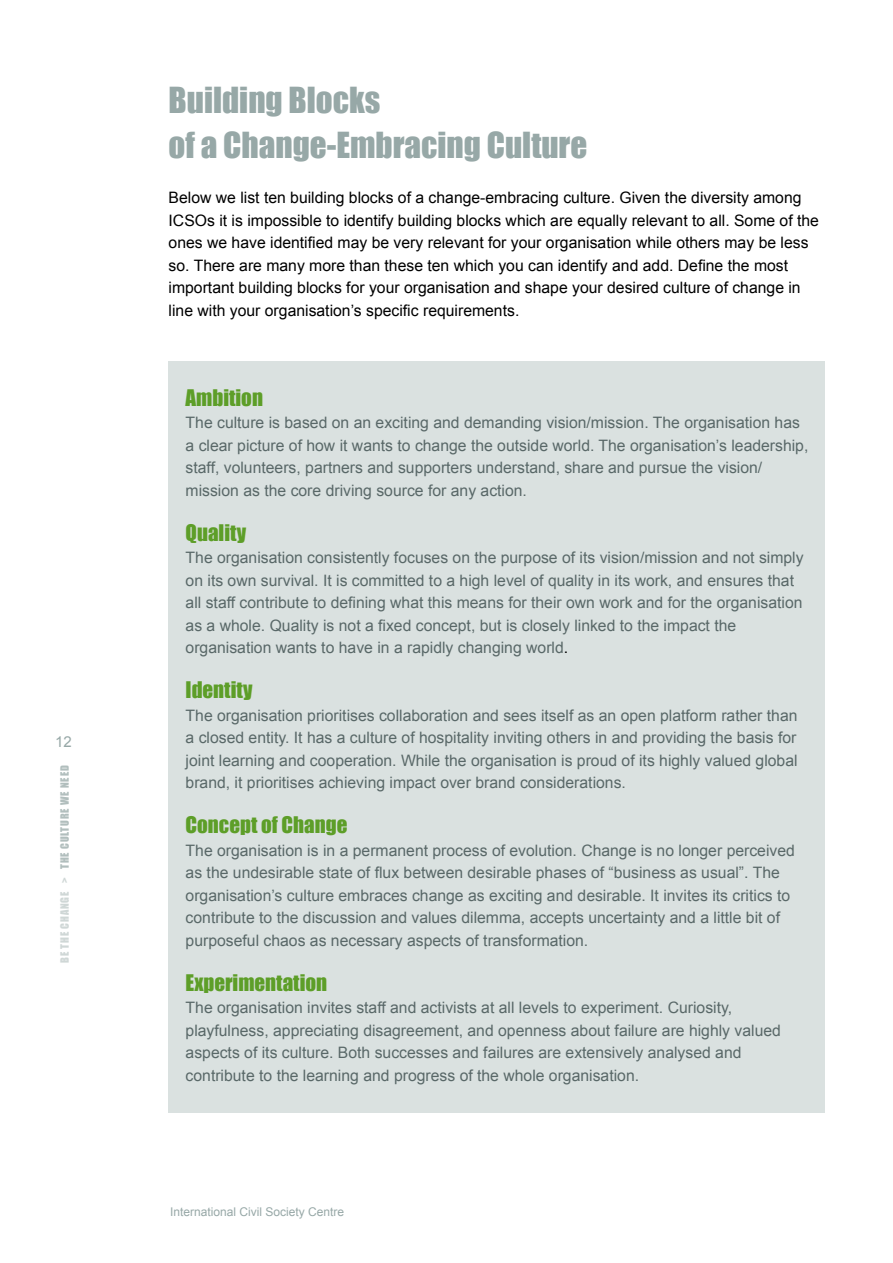
<style>
.page{position:relative;width:893px;height:1263px;background:#fff}
.page>*{position:absolute;margin:0;border:0;box-sizing:border-box;transform-origin:0 0}
.t1{font:33px/45px "Impact";color:#97a8a7}
.t2{font:21px "Impact";color:#5d9e28}
.t3{font:15.75px/22.5px "Arial";color:#596868}
.t4{font:15.75px/22.5px "Arial";color:#000}
.t5{font:15px "Arial";color:#97a8a7}
.t6{font:12px "Arial";color:#97a8a7}
.t7{font:10.5px "Impact";letter-spacing:.075em;color:#b1bebd}
.s1{color:#cfd7d6}
.s2{color:#000}
</style>
<div class="page">
<div style="left:169px;top:361px;width:656px;height:752px;background:#dae1e0"></div>
<p class="t5" style="left:55px;top:732px;width:18px">12</p>
<p class="t7" style="left:57px;top:963px;width:199px;rotate:-90deg"><span class="s1">BE THE CHANGE &gt;</span> THE CULTURE WE NEED</p>
<h1 class="t1" style="left:169px;top:77px;width:420px">Building Blocks<br>of a Change-Embracing Culture</h1>
<p class="t4" style="left:169px;top:186px;width:652px">Below we list ten building blocks of a change-embracing culture. Given the diversity among ICSOs it is impossible to identify building blocks which are equally relevant to all. Some of the ones we have identified may be very relevant for your organisation while others may be less so. There are many more than these ten which you can identify and add. Define the most important building blocks for your organisation and shape your desired culture of change in line with your organisation’s specific requirements.</p>
<h2 class="t2" style="left:186px;top:381px;width:79px">Ambition</h2>
<p class="t3" style="left:186px;top:411px;width:624px">The culture is based on an exciting and demanding vision/mission. The organisation has a clear picture of how it wants to change the outside world. The organisation’s leadership, staff, volunteers, partners and supporters understand, share and pursue the vision/ mission as the core driving source for any action.</p>
<h2 class="t2" style="left:186px;top:516px;width:62px">Quality</h2>
<p class="t3" style="left:186px;top:546px;width:620px">The organisation consistently focuses on the purpose of its vision/mission and not simply on its own survival. It is committed to a high level of quality in its work, and ensures that all staff contribute to defining what this means for their own work and for the organisation as a whole. Quality is not a fixed concept, but is closely linked to the impact the organisation wants to have in a rapidly changing world<span class="s2">.</span></p>
<h2 class="t2" style="left:186px;top:674px;width:69px">Identity</h2>
<p class="t3" style="left:186px;top:704px;width:613px;text-align:justify">The organisation prioritises collaboration and sees itself as an open platform rather than a closed entity. It has a culture of hospitality inviting others in and providing the basis for joint learning and cooperation. While the organisation is proud of its highly valued global brand, it prioritises achieving impact over brand considerations.</p>
<h2 class="t2" style="left:186px;top:809px;width:163px">Concept of Change</h2>
<p class="t3" style="left:186px;top:839px;width:611px">The organisation is in a permanent process of evolution. Change is no longer perceived as the undesirable state of flux between desirable phases of “business as usual”. The organisation’s culture embraces change as exciting and desirable. It invites its critics to contribute to the discussion and values dilemma, accepts uncertainty and a little bit of purposeful chaos as necessary aspects of transformation.</p>
<h2 class="t2" style="left:186px;top:966px;width:143px">Experimentation</h2>
<p class="t3" style="left:186px;top:996px;width:597px">The organisation invites staff and activists at all levels to experiment. Curiosity, playfulness, appreciating disagreement, and openness about failure are highly valued aspects of its culture. Both successes and failures are extensively analysed and contribute to the learning and progress of the whole organisation.</p>
<p class="t6" style="left:170px;top:1203px;width:176px">International Civil Society Centre</p>
</div>
